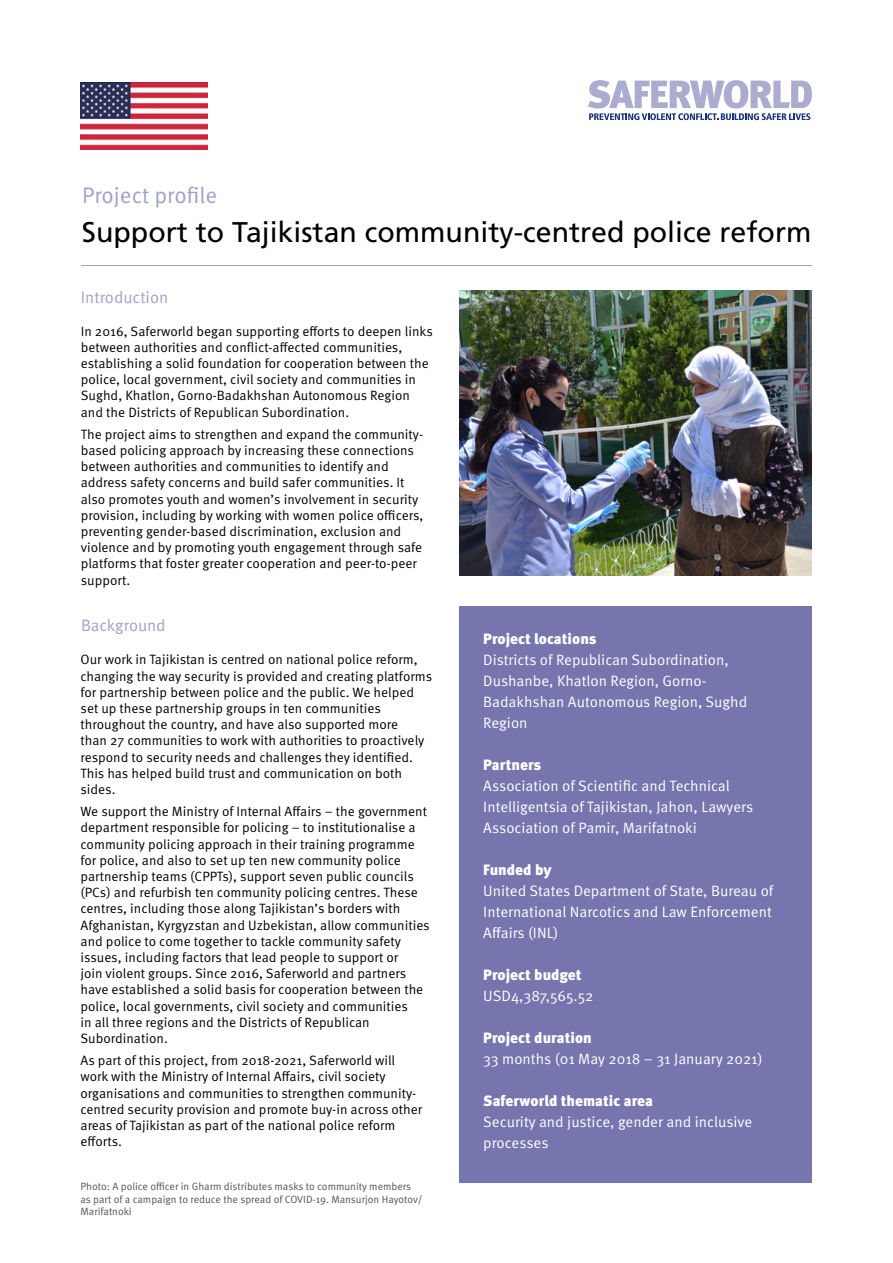
<style>
.page{position:relative;width:893px;height:1263px;background:#fff}
.page>*{position:absolute;margin:0;border:0;box-sizing:border-box;transform-origin:0 0}
.t1{font:28.5px "Frutiger LT Std";color:#000}
.t2{font:22.5px "Meta Pro";color:#a0a1c9}
.t3{font:16.5px "Meta Pro";color:#a0a1c7}
.t4{font:15px/21px "Meta Pro";color:#fff}
.t5{font:900 15px "Meta Pro";color:#fff}
.t6{font:13.5px/16.2px "Meta Pro";color:#000}
.t7{font:10.5px/12.6px "Meta Pro";color:#535353}
</style>
<div class="page">
<hr style="left:81px;top:265px;width:731px;height:1px;background:#a2a1a1">
<div style="left:459px;top:606px;width:353px;height:576px;background:#7675ae"></div>
<img style="left:459px;top:290px;width:353px;height:286px">
<svg style="left:588px;top:81px;width:224px;height:39px"></svg>
<img style="left:81px;top:82px;width:127px;height:67px">
<h2 class="t2" style="left:82px;top:182px;width:136px">Project profile</h2>
<h1 class="t1" style="left:82px;top:216px;width:731px">Support to Tajikistan community-centred police reform</h1>
<p class="t3" style="left:81px;top:287px;width:89px">Introduction</p>
<p class="t6" style="left:81px;top:323px;width:354px">In 2016, Saferworld began supporting efforts to deepen links between authorities and conflict-affected communities, establishing a solid foundation for cooperation between the police, local government, civil society and communities in Sughd, Khatlon, Gorno-Badakhshan Autonomous Region and the Districts of Republican Subordination.</p>
<p class="t6" style="left:81px;top:426px;width:344px">The project aims to strengthen and expand the community&shy;based policing approach by increasing these connections between authorities and communities to identify and address safety concerns and build safer communities. It also promotes youth and women’s involvement in security provision, including by working with women police officers, preventing gender-based discrimination, exclusion and violence and by promoting youth engagement through safe platforms that foster greater cooperation and peer-to-peer support.</p>
<p class="t3" style="left:81px;top:616px;width:86px">Background</p>
<p class="t6" style="left:81px;top:652px;width:353px">Our work in Tajikistan is centred on national police reform, changing the way security is provided and creating platforms for partnership between police and the public. We helped set up these partnership groups in ten communities throughout the country, and have also supported more<br>than 27 communities to work with authorities to proactively respond to security needs and challenges they identified.<br>This has helped build trust and communication on both sides.</p>
<p class="t6" style="left:81px;top:804px;width:351px">We support the Ministry of Internal Affairs – the government department responsible for policing – to institutionalise a community policing approach in their training programme for police, and also to set up ten new community police partnership teams (CPPTs), support seven public councils (PCs) and refurbish ten community policing centres. These centres, including those along Tajikistan’s borders with Afghanistan, Kyrgyzstan and Uzbekistan, allow communities and police to come together to tackle community safety issues, including factors that lead people to support or<br>join violent groups. Since 2016, Saferworld and partners have established a solid basis for cooperation between the police, local governments, civil society and communities<br>in all three regions and the Districts of Republican Subordination.</p>
<p class="t6" style="left:81px;top:1053px;width:343px">As part of this project, from 2018-2021, Saferworld will work with the Ministry of Internal Affairs, civil society organisations and communities to strengthen community&shy;centred security provision and promote buy-in across other areas of Tajikistan as part of the national police reform efforts.</p>
<p class="t7" style="left:81px;top:1180px;width:344px">Photo: A police officer in Gharm distributes masks to community members as part of a campaign to reduce the spread of COVID-19. Mansurjon Hayotov/<br>Marifatnoki</p>
<p class="t5" style="left:483px;top:629px;width:115px">Project locations</p>
<p class="t4" style="left:483px;top:649px;width:265px">Districts of Republican Subordination,<br>Dushanbe, Khatlon Region, Gorno-<br>Badakhshan Autonomous Region, Sughd<br>Region</p>
<p class="t5" style="left:483px;top:755px;width:60px">Partners</p>
<p class="t4" style="left:483px;top:775px;width:271px">Association of Scientific and Technical<br>Intelligentsia of Tajikistan, Jahon, Lawyers<br>Association of Pamir, Marifatnoki</p>
<p class="t5" style="left:483px;top:860px;width:70px">Funded by</p>
<p class="t4" style="left:483px;top:880px;width:292px;text-align:justify">United States Department of State, Bureau of International Narcotics and Law Enforcement Affairs (INL)</p>
<p class="t5" style="left:483px;top:965px;width:100px">Project budget</p>
<p class="t4" style="left:483px;top:985px;width:112px">USD4,387,565.52</p>
<p class="t5" style="left:483px;top:1028px;width:110px">Project duration</p>
<p class="t4" style="left:483px;top:1048px;width:281px">33 months (01 May 2018 – 31 January 2021)</p>
<p class="t5" style="left:483px;top:1091px;width:171px">Saferworld thematic area</p>
<p class="t4" style="left:483px;top:1111px;width:271px">Security and justice, gender and inclusive processes</p>
</div>
